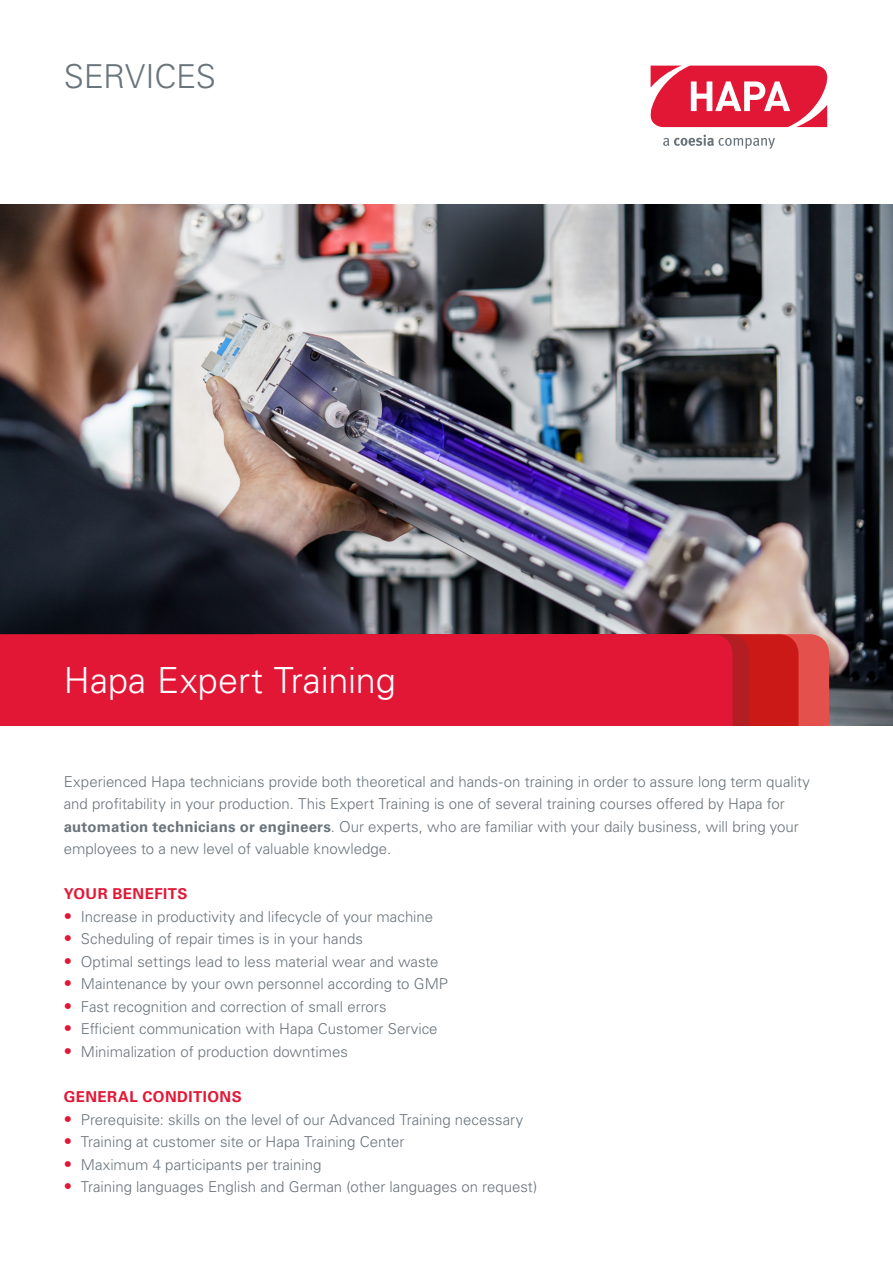
<style>
.page{position:relative;width:893px;height:1263px;background:#fff}
.page>*{position:absolute;margin:0;border:0;box-sizing:border-box;transform-origin:0 0}
.t1{font:300 36px "Univers LT Pro 45";color:#fff}
.t2{font:300 33px "Univers LT Pro 45";letter-spacing:-.005em;color:#6a747b}
.t3{font:300 15px/22.5px "Univers LT Pro 45";color:#6a747b}
.t4{font:700 15px "Univers LT Pro 65";letter-spacing:.03em;color:#e21736}
.s1{font-family:"Univers LT Pro 65";font-weight:700}
.s2{font-size:16.5px;color:#e21736}
</style>
<div class="page">
<img style="left:0;top:204px;width:893px;height:522px">
<div style="left:798px;top:634px;width:31px;height:92px;background:#e4504c"></div>
<div style="left:749px;top:634px;width:49px;height:92px;background:#cb1917"></div>
<svg style="left:732px;top:634px;width:17px;height:92px;background:#b51d22"></svg>
<div style="left:0;top:634px;width:732px;height:92px;background:#e21736"></div>
<svg style="left:663px;top:135px;width:112px;height:14px"></svg>
<svg style="left:650px;top:65px;width:178px;height:63px"></svg>
<p class="t2" style="left:64px;top:54px;width:154px">SERVICES</p>
<p class="t1" style="left:64px;top:657px;width:334px">Hapa Expert Training</p>
<p class="t3" style="left:64px;top:770px;width:748px">Experienced Hapa technicians provide both theoretical and hands-on training in order to assure long term quality and profitability in your production. This Expert Training is one of several training courses offered by Hapa for <span class="s1">automation technicians or engineers</span>. Our experts, who are familiar with your daily business, will bring your employees to a new level of valuable knowledge.</p>
<p class="t4" style="left:64px;top:883px;width:125px">YOUR BENEFITS</p>
<p class="t3" style="left:64px;top:905px;width:371px"><span class="s2">•</span> Increase in productivity and lifecycle of your machine</p>
<p class="t3" style="left:64px;top:927px;width:301px"><span class="s2">•</span> Scheduling of repair times is in your hands</p>
<p class="t3" style="left:64px;top:950px;width:376px"><span class="s2">•</span> Optimal settings lead to less material wear and waste</p>
<p class="t3" style="left:64px;top:972px;width:386px"><span class="s2">•</span> Maintenance by your own personnel according to GMP</p>
<p class="t3" style="left:64px;top:995px;width:324px"><span class="s2">•</span> Fast recognition and correction of small errors</p>
<p class="t3" style="left:64px;top:1017px;width:375px"><span class="s2">•</span> Efficient communication with Hapa Customer Service</p>
<p class="t3" style="left:64px;top:1040px;width:286px"><span class="s2">•</span> Minimalization of production downtimes</p>
<p class="t4" style="left:64px;top:1086px;width:179px">GENERAL CONDITIONS</p>
<p class="t3" style="left:64px;top:1107px;width:461px"><span class="s2">•</span> Prerequisite: skills on the level of our Advanced Training necessary</p>
<p class="t3" style="left:64px;top:1130px;width:342px"><span class="s2">•</span> Training at customer site or Hapa Training Center</p>
<p class="t3" style="left:64px;top:1152px;width:259px"><span class="s2">•</span> Maximum 4 participants per training</p>
<p class="t3" style="left:64px;top:1175px;width:475px"><span class="s2">•</span> Training languages English and German (other languages on request)</p>
</div>
